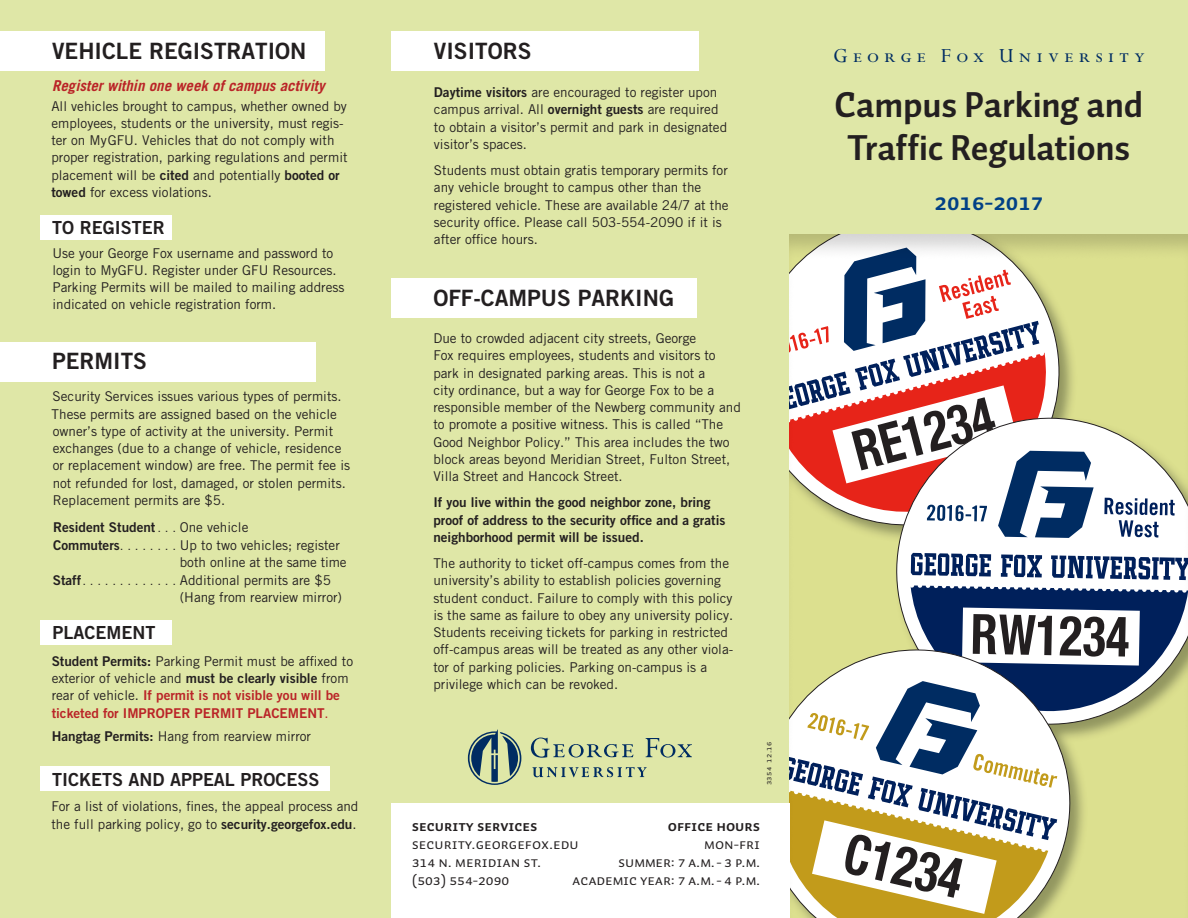
<style>
.page{position:relative;width:1188px;height:918px;background:#dfe7a7}
.page>*{position:absolute;margin:0;border:0;box-sizing:border-box;transform-origin:0 0}
.t1{font:700 36px/42.6px "Auto 1";letter-spacing:-.005em;color:#231f20;text-align:center}
.Style{font:24px "Auto 1 Bold Sm Cp";color:#014086}
.t2{font:22.5px "Trade Gothic Bold Two";color:#231f20}
.t3{font:22.5px "Perpetua SC";letter-spacing:.23em;color:#002c62}
.t4{font:18px "Trade Gothic Bold Two";color:#231f20}
.t5{font:15px "Auto 1 Regular Sm Cp";color:#231f20}
.t6{font:italic 700 15px "Trade Gothic";color:#ba2427}
.t7{font:15px "Auto 1 Bold Sm Cp";color:#231f20}
.t8{font:13.5px/17.2px "Trade Gothic";color:#231f20}
.t9{font:13.5px/17.2px "Trade Gothic Bold Two";color:#231f20}
.t10{font:8.25px "Auto 1 Regular Sm Cp";letter-spacing:.04em;color:#231f20}
.s1{font-family:"Trade Gothic Bold Two"}
.s2{font-family:"Trade Gothic";font-weight:300}
.s3{font-family:"Trade Gothic"}
.s4{font-weight:300}
.s5{font-family:"Trade Gothic Bold Two";color:#ba2427}
.s6{color:#ba2427}
</style>
<div class="page">
<div style="left:788px;top:234px;width:400px;height:684px;background:#231f20;opacity:.2"></div>
<div style="left:392px;top:804px;width:398px;height:114px;background:#fff"></div>
<div style="left:0;top:32px;width:324px;height:39px;background:#fff"></div>
<div style="left:392px;top:32px;width:307px;height:39px;background:#fff"></div>
<div style="left:392px;top:278px;width:305px;height:39px;background:#fff"></div>
<div style="left:0;top:342px;width:315px;height:39px;background:#fff"></div>
<div style="left:40px;top:215px;width:132px;height:24px;background:#fff"></div>
<div style="left:40px;top:620px;width:132px;height:24px;background:#fff"></div>
<div style="left:40px;top:767px;width:290px;height:24px;background:#fff"></div>
<svg style="left:468px;top:729px;width:53px;height:56px"></svg>
<svg style="left:531px;top:738px;width:102px;height:20px"></svg>
<svg style="left:646px;top:738px;width:46px;height:20px"></svg>
<svg style="left:532px;top:767px;width:115px;height:10px"></svg>
<p class="t2" style="left:52px;top:37px;width:256px">VEHICLE REGISTRATION</p>
<p class="t2" style="left:434px;top:37px;width:99px">VISITORS</p>
<p class="t6" style="left:52px;top:77px;width:274px">Register within one week of campus activity</p>
<p class="t8" style="left:51px;top:97px;width:298px">All vehicles brought to campus, whether owned by employees, students or the university, must regis&shy;ter on MyGFU. Vehicles that do not comply with proper registration, parking regulations and permit placement will be <span class="s1">cited</span> and potentially <span class="s1">booted or towed</span> for excess violations.</p>
<p class="t4" style="left:52px;top:217px;width:114px">TO REGISTER</p>
<p class="t8" style="left:52px;top:244px;width:294px">Use your George Fox username and password to login to MyGFU. Register under GFU Resources.<br>Parking Permits will be mailed to mailing address indicated on vehicle registration form.</p>
<p class="t2" style="left:52px;top:347px;width:96px">PERMITS</p>
<p class="t8" style="left:52px;top:388px;width:300px">Security Services issues various types of permits.<br>These permits are assigned based on the vehicle owner’s type of activity at the university. Permit exchanges (due to a change of vehicle, residence or replacement window) are free. The permit fee is not refunded for lost, damaged, or stolen permits.<br>Replacement permits are $5.</p>
<p class="t9" style="left:53px;top:518px;width:197px">Resident Student <span class="s2">. . .</span> <span class="s3">One vehicle</span></p>
<p class="t8" style="left:180px;top:536px;width:168px;text-indent:-127px"><span class="s1">Commuters</span> <span class="s4">. . . . . . . .</span> Up to two vehicles; register both online at the same time</p>
<p class="t8" style="left:180px;top:572px;width:164px;text-indent:-127px"><span class="s1">Staff</span> <span class="s4">. . . . . . . . . . . . .</span> Additional permits are $5 (Hang from rearview mirror)</p>
<p class="t4" style="left:52px;top:622px;width:104px">PLACEMENT</p>
<p class="t8" style="left:52px;top:652px;width:303px"><span class="s1">Student Permits:</span> Parking Permit must be affixed to exterior of vehicle and <span class="s1">must be clearly visible</span> from rear of vehicle. <span class="s5">If permit is not visible you will be ticketed for IMPROPER PERMIT PLACEMENT</span><span class="s6">.</span></p>
<p class="t8" style="left:52px;top:727px;width:261px"><span class="s1">Hangtag Permits:</span> Hang from rearview mirror</p>
<p class="t4" style="left:52px;top:768px;width:269px">TICKETS AND APPEAL PROCESS</p>
<p class="t8" style="left:51px;top:798px;width:309px">For a list of violations, fines, the appeal process and the full parking policy, go to <span class="s1">security.georgefox.edu</span>.</p>
<p class="t8" style="left:434px;top:84px;width:295px"><span class="s1">Daytime visitors</span> are encouraged to register upon campus arrival. All <span class="s1">overnight guests</span> are required to obtain a visitor’s permit and park in designated visitor’s spaces.</p>
<p class="t8" style="left:434px;top:162px;width:296px">Students must obtain gratis temporary permits for any vehicle brought to campus other than the registered vehicle. These are available 24/7 at the security office. Please call 503-554-2090 if it is after office hours.</p>
<p class="t2" style="left:433px;top:284px;width:242px">OFF-CAMPUS PARKING</p>
<p class="t8" style="left:433px;top:330px;width:309px">Due to crowded adjacent city streets, George<br>Fox requires employees, students and visitors to park in designated parking areas. This is not a<br>city ordinance, but a way for George Fox to be a responsible member of the Newberg community and to promote a positive witness. This is called “The Good Neighbor Policy.” This area includes the two block areas beyond Meridian Street, Fulton Street, Villa Street and Hancock Street.</p>
<p class="t9" style="left:433px;top:494px;width:294px">If you live within the good neighbor zone, bring proof of address to the security office and a gratis neighborhood permit will be issued.</p>
<p class="t8" style="left:433px;top:555px;width:301px">The authority to ticket off-campus comes from the university’s ability to establish policies governing student conduct. Failure to comply with this policy is the same as failure to obey any university policy.<br>Students receiving tickets for parking in restricted off-campus areas will be treated as any other viola&shy;tor of parking policies. Parking on-campus is a privilege which can be revoked.</p>
<p class="t10" style="left:765px;top:785px;width:45px;rotate:-90deg">3354 12.16</p>
<p class="t7" style="left:668px;top:819px;width:94px">Office Hours</p>
<p class="t5" style="left:704px;top:837px;width:58px">Mon-Fri</p>
<p class="t5" style="left:618px;top:855px;width:144px">Summer: 7 a.m.- 3 p.m.</p>
<p class="t5" style="left:572px;top:873px;width:189px">Academic year: 7 a.m.- 4 p.m.</p>
<p class="t7" style="left:412px;top:819px;width:127px">Security Services</p>
<p class="t5" style="left:412px;top:837px;width:168px">security.georgefox.edu</p>
<p class="t5" style="left:412px;top:855px;width:131px">314 N. Meridian St.</p>
<p class="t5" style="left:412px;top:873px;width:99px">(503) 554-2090</p>
<p class="t10" style="left:752px;top:892px;width:34px;rotate:-90deg">413 5.12</p>
<p class="t3" style="left:833px;top:43px;width:313px">George Fox University</p>
<p class="t1" style="left:835px;top:83px;width:310px">Campus Parking and<br>Traffic Regulations</p>
<p class="Style" style="left:935px;top:191px;width:110px">2016-2017</p>
</div>
